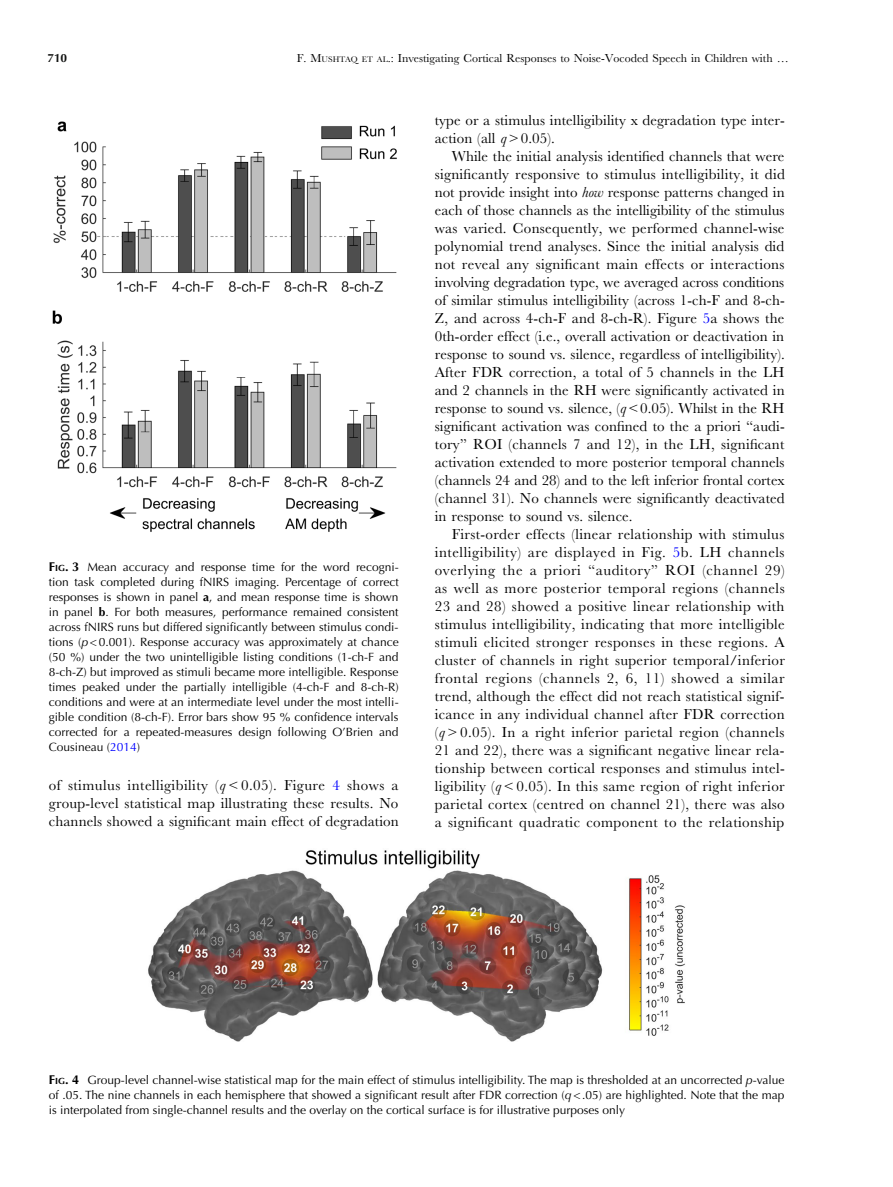
<style>
.page{position:relative;width:893px;height:1187px;background:#fff}
.page>*{position:absolute;margin:0;border:0;box-sizing:border-box;transform-origin:0 0}
.t1{font:15px/18px "M Baskerville";letter-spacing:.005em;color:#000;text-align:justify}
.t2{font:12px/15px "Optima Regular 2";color:#000;text-align:justify}
.t3{font:12px "M Baskerville";color:#000}
.t4{font:12px "Adv TT0 b 55 cdb 0.B";color:#131413}
.s1{font-style:inherit}
.s2{font-size:8.4px}
.s3{font-family:"Optima";font-weight:700;font-size:12.75px}
.s4{font-family:"Optima";font-weight:700;font-size:8.85px}
.s5{font-family:"Optima";font-weight:700}
.s6{font-family:"Optima";font-style:italic}
.s7{color:#00f}
.s8{font-style:italic}
</style>
<div class="page">
<img style="left:52px;top:121px;width:345px;height:411px">
<img style="left:148px;top:850px;width:537px;height:192px">
<p class="t4" style="left:47px;top:53px;width:21px">710</p>
<p class="t3" style="left:297px;top:51px;width:493px"><span class="s1">F. M</span><span class="s2">USHTAQ ET AL</span><span class="s1">.:</span> Investigating Cortical Responses to Noise‑Vocoded Speech in Children with …</p>
<p class="t2" style="left:49px;top:559px;width:351px"><span class="s3">F</span><span class="s4">ig</span><span class="s3">. 3</span> Mean accuracy and response time for the word recogni&shy;tion task completed during fNIRS imaging. Percentage of correct responses is shown in panel <span class="s5">a</span>, and mean response time is shown in panel <span class="s5">b</span>. For both measures, performance remained consistent across fNIRS runs but differed significantly between stimulus condi&shy;tions (<span class="s6">p</span>&lt;0.001). Response accuracy was approximately at chance (50 %) under the two unintelligible listing conditions (1-ch-F and 8-ch-Z) but improved as stimuli became more intelligible. Response times peaked under the partially intelligible (4-ch-F and 8-ch-R) conditions and were at an intermediate level under the most intelli&shy;gible condition (8-ch-F). Error bars show 95 % confidence intervals corrected for a repeated-measures design following O’Brien and Cousineau (<span class="s7">2014</span>)</p>
<p class="t1" style="left:49px;top:776px;width:351px">of stimulus intelligibility (<span class="s8">q</span> &lt; 0.05). Figure <span class="s7">4</span> shows a group-level statistical map illustrating these results. No channels showed a significant main effect of degradation</p>
<p class="t1" style="left:435px;top:111px;width:351px">type or a stimulus intelligibility x degradation type inter&shy;action (all <span class="s8">q</span>&gt;0.05).</p>
<p class="t1" style="left:435px;top:147px;width:352px;text-indent:17px">While the initial analysis identified channels that were significantly responsive to stimulus intelligibility, it did not provide insight into <span class="s8">how</span> response patterns changed in each of those channels as the intelligibility of the stimulus was varied. Consequently, we performed channel-wise polynomial trend analyses. Since the initial analysis did not reveal any significant main effects or interactions involving degradation type, we averaged across conditions of similar stimulus intelligibility (across 1-ch-F and 8-ch-Z, and across 4-ch-F and 8-ch-R). Figure <span class="s7">5</span>a shows the 0th-order effect (i.e., overall activation or deactivation in response to sound vs. silence, regardless of intelligibility).<br>After FDR correction, a total of 5 channels in the LH and 2 channels in the RH were significantly activated in response to sound vs. silence, (<span class="s8">q</span>&lt;0.05). Whilst in the RH significant activation was confined to the a priori “audi&shy;tory” ROI (channels 7 and 12), in the LH, significant activation extended to more posterior temporal channels (channels 24 and 28) and to the left inferior frontal cortex (channel 31). No channels were significantly deactivated in response to sound vs. silence.</p>
<p class="t1" style="left:435px;top:525px;width:352px;text-indent:17px">First-order effects (linear relationship with stimulus intelligibility) are displayed in Fig. <span class="s7">5</span>b. LH channels overlying the a priori “auditory” ROI (channel 29) as well as more posterior temporal regions (channels 23 and 28) showed a positive linear relationship with stimulus intelligibility, indicating that more intelligible stimuli elicited stronger responses in these regions. A cluster of channels in right superior temporal/inferior frontal regions (channels 2, 6, 11) showed a similar trend, although the effect did not reach statistical signif&shy;icance in any individual channel after FDR correction (<span class="s8">q</span> &gt; 0.05). In a right inferior parietal region (channels 21 and 22), there was a significant negative linear rela&shy;tionship between cortical responses and stimulus intel&shy;ligibility (<span class="s8">q</span>&lt; 0.05). In this same region of right inferior parietal cortex (centred on channel 21), there was also a significant quadratic component to the relationship</p>
<p class="t2" style="left:49px;top:1072px;width:737px"><span class="s3">F</span><span class="s4">ig</span><span class="s3">. 4</span> Group-level channel-wise statistical map for the main effect of stimulus intelligibility. The map is thresholded at an uncorrected <span class="s6">p</span>-value of .05. The nine channels in each hemisphere that showed a significant result after FDR correction (<span class="s6">q</span>&lt;.05) are highlighted. Note that the map is interpolated from single-channel results and the overlay on the cortical surface is for illustrative purposes only</p>
</div>
